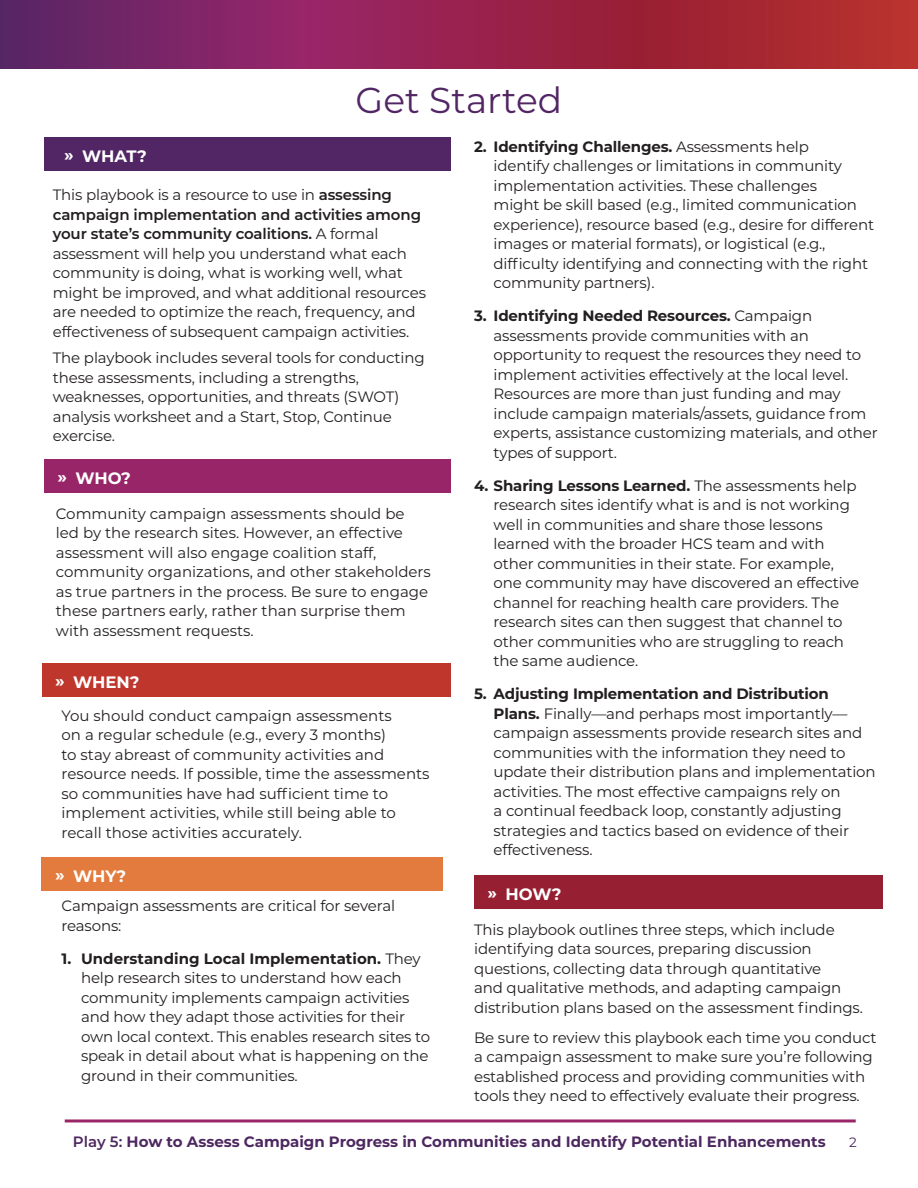
<style>
.page{position:relative;width:918px;height:1188px;background:#fff}
.page>*{position:absolute;margin:0;border:0;box-sizing:border-box;transform-origin:0 0}
.t1{font:36px "Montserrat";color:#522564}
.t2{font:700 16.5px "Montserrat";letter-spacing:-.01em;color:#fff}
.t3{font:15px/19.5px "Montserrat";letter-spacing:-.01em;color:#231f20}
.t4{font:700 15px "Montserrat";color:#4d2860}
.t5{font:13.5px "Montserrat";color:#4d2860}
.s1{font-weight:600}
.s2{font-weight:700}
</style>
<div class="page">
<hr style="left:65px;top:1119px;width:791px;height:3px;background:#992569">
<svg style="left:0;top:0;width:918px;height:69px"></svg>
<div style="left:44px;top:137px;width:406px;height:34px;background:#522564"></div>
<div style="left:42px;top:663px;width:408px;height:34px;background:#bf362d"></div>
<div style="left:44px;top:459px;width:406px;height:34px;background:#992569"></div>
<div style="left:42px;top:857px;width:401px;height:34px;background:#e27b3d"></div>
<div style="left:474px;top:875px;width:409px;height:34px;background:#971f32"></div>
<h1 class="t1" style="left:356px;top:76px;width:208px">Get Started</h1>
<p class="t2" style="left:64px;top:145px;width:84px">» WHAT?</p>
<p class="t3" style="left:53px;top:185px;width:375px">This playbook is a resource to use in <span class="s1">assessing campaign implementation and activities among your state’s community coalitions.</span> A formal assessment will help you understand what each community is doing, what is working well, what might be improved, and what additional resources are needed to optimize the reach, frequency, and effectiveness of subsequent campaign activities.</p>
<p class="t3" style="left:53px;top:347px;width:373px">The playbook includes several tools for conducting these assessments, including a strengths, weaknesses, opportunities, and threats (SWOT) analysis worksheet and a Start, Stop, Continue exercise.</p>
<p class="t2" style="left:57px;top:466px;width:75px">» WHO?</p>
<p class="t3" style="left:56px;top:503px;width:377px">Community campaign assessments should be led by the research sites. However, an effective assessment will also engage coalition staff, community organizations, and other stakeholders as true partners in the process. Be sure to engage these partners early, rather than surprise them with assessment requests.</p>
<p class="t2" style="left:55px;top:670px;width:86px">» WHEN?</p>
<p class="t3" style="left:62px;top:705px;width:370px">You should conduct campaign assessments<br>on a regular schedule (e.g., every 3 months)<br>to stay abreast of community activities and resource needs. If possible, time the assessments so communities have had sufficient time to implement activities, while still being able to recall those activities accurately.</p>
<p class="t2" style="left:55px;top:864px;width:73px">» WHY?</p>
<p class="t3" style="left:62px;top:896px;width:335px">Campaign assessments are critical for several reasons:</p>
<p class="t3" style="left:81px;top:948px;width:351px;text-indent:-20px"><span class="s2">1. Understanding Local Implementation.</span> They help research sites to understand how each community implements campaign activities and how they adapt those activities for their own local context. This enables research sites to speak in detail about what is happening on the ground in their communities.</p>
<p class="t3" style="left:494px;top:136px;width:382px;text-indent:-20px"><span class="s2">2. Identifying Challenges.</span> Assessments help<br>identify challenges or limitations in community implementation activities. These challenges<br>might be skill based (e.g., limited communication experience), resource based (e.g., desire for different images or material formats), or logistical (e.g., difficulty identifying and connecting with the right community partners).</p>
<p class="t3" style="left:494px;top:306px;width:386px;text-indent:-20px"><span class="s2">3. Identifying Needed Resources.</span> Campaign assessments provide communities with an opportunity to request the resources they need to implement activities effectively at the local level.<br>Resources are more than just funding and may include campaign materials/assets, guidance from experts, assistance customizing materials, and other types of support.</p>
<p class="t3" style="left:494px;top:475px;width:367px;text-indent:-20px"><span class="s2">4. Sharing Lessons Learned.</span> The assessments help research sites identify what is and is not working well in communities and share those lessons learned with the broader HCS team and with other communities in their state. For example, one community may have discovered an effective channel for reaching health care providers. The research sites can then suggest that channel to other communities who are struggling to reach the same audience.</p>
<p class="t3" style="left:494px;top:684px;width:384px;text-indent:-20px"><span class="s2">5. Adjusting Implementation and Distribution Plans.</span> Finally—and perhaps most importantly— campaign assessments provide research sites and communities with the information they need to update their distribution plans and implementation activities. The most effective campaigns rely on<br>a continual feedback loop, constantly adjusting strategies and tactics based on evidence of their effectiveness.</p>
<p class="t2" style="left:488px;top:882px;width:75px">» HOW?</p>
<p class="t3" style="left:474px;top:919px;width:390px">This playbook outlines three steps, which include identifying data sources, preparing discussion questions, collecting data through quantitative<br>and qualitative methods, and adapting campaign distribution plans based on the assessment findings.</p>
<p class="t3" style="left:474px;top:1027px;width:404px">Be sure to review this playbook each time you conduct a campaign assessment to make sure you’re following established process and providing communities with tools they need to effectively evaluate their progress.</p>
<p class="t4" style="left:73px;top:1131px;width:754px"><span class="s1">Play 5:</span> How to Assess Campaign Progress in Communities and Identify Potential Enhancements</p>
<p class="t5" style="left:849px;top:1133px;width:9px">2</p>
</div>
